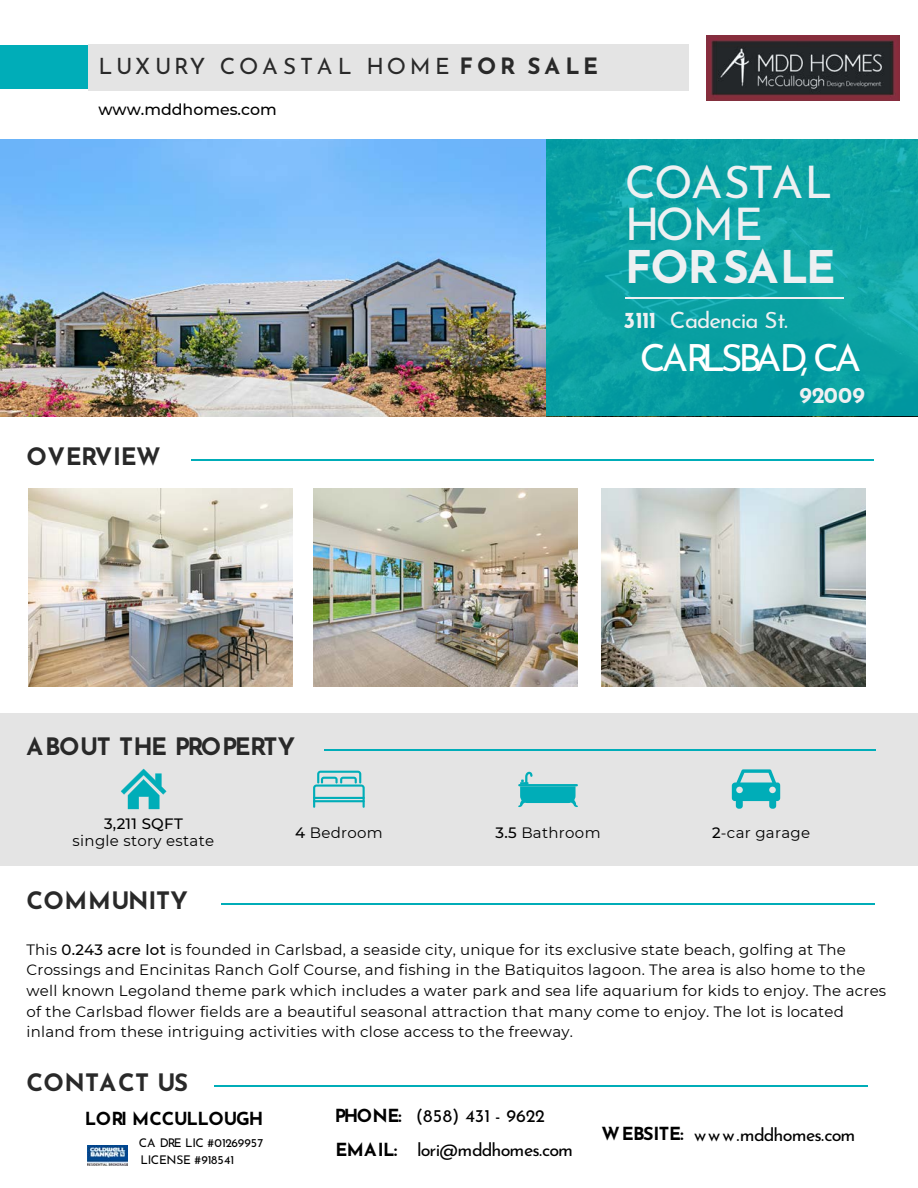
<style>
.page{position:relative;width:918px;height:1188px;background:#fff}
.page>*{position:absolute;margin:0;border:0;box-sizing:border-box;transform-origin:0 0}
.t1{font:45px/42.8px "Josefin Sans";letter-spacing:-.035em;color:#eef0f2}
.t2{font:700 45px "Josefin Sans";letter-spacing:-.03em;color:#eef0f2}
.t3{font:37.5px "Josefin Sans";letter-spacing:-.115em;color:#fff}
.t4{font:700 24px "Josefin Sans";letter-spacing:.01em;color:#292929}
.t5{font:700 24px "Josefin Sans";letter-spacing:-.065em;color:#292929}
.t6{font:700 24px "Josefin Sans";letter-spacing:-.015em;color:#292929}
.t7{font:22.5px "Josefin Sans";letter-spacing:.165em;color:#292929}
.t8{font:22.5px "Josefin Sans";letter-spacing:-.045em;color:#eef0f2}
.t9{font:700 22.5px "Josefin Sans";letter-spacing:.005em;color:#eef0f2}
.t10{font:18px/34.2px "Josefin Sans";letter-spacing:-.04em;color:#000}
.t11{font:700 18px "Josefin Sans";letter-spacing:-.025em;color:#000}
.t12{font:500 15.75px "Montserrat";color:#000}
.t13{font:15px/20.5px "Montserrat";letter-spacing:.015em;color:#000}
.t14{font:500 15px "Montserrat";letter-spacing:.02em;color:#000}
.t15{font:12px/17.1px "Josefin Sans";letter-spacing:-.01em;color:#000}
.s1{font-weight:700}
.s2{font-weight:500}
</style>
<div class="page">
<div style="left:0;top:45px;width:99px;height:44px;background:#00adb8"></div>
<div style="left:88px;top:44px;width:601px;height:46px;background:#e4e4e4"></div>
<img style="left:706px;top:36px;width:194px;height:65px">
<img style="left:0;top:140px;width:543px;height:276px">
<svg style="left:543px;top:140px;width:375px;height:276px;background:#10a2a7"></svg>
<hr style="left:626px;top:297px;width:218px;height:1px;background:#eef0f2">
<hr style="left:191px;top:459px;width:683px;height:1px;background:#00adb8">
<img style="left:601px;top:488px;width:264px;height:198px">
<div style="left:0;top:713px;width:918px;height:153px;background:#e4e4e4"></div>
<hr style="left:324px;top:750px;width:551px;height:1px;background:#00adb8">
<hr style="left:221px;top:903px;width:654px;height:1px;background:#00adb8">
<svg style="left:121px;top:769px;width:45px;height:40px"></svg>
<svg style="left:313px;top:771px;width:52px;height:37px"></svg>
<svg style="left:518px;top:772px;width:60px;height:35px"></svg>
<svg style="left:732px;top:769px;width:48px;height:40px"></svg>
<hr style="left:214px;top:1086px;width:654px;height:1px;background:#00adb8">
<img style="left:88px;top:1146px;width:39px;height:20px">
<img style="left:313px;top:488px;width:265px;height:198px">
<img style="left:28px;top:488px;width:265px;height:198px">
<h3 class="t7" style="left:98px;top:48px;width:501px">LUXURY COASTAL HOME <span class="s1">FOR SALE</span></h3>
<p class="t12" style="left:98px;top:99px;width:180px">www.mddhomes.com</p>
<h3 class="t6" style="left:26px;top:435px;width:136px">OVERVIEW</h3>
<h1 class="t1" style="left:625px;top:155px;width:209px">COASTAL<br>HOME</h1>
<h1 class="t2" style="left:625px;top:227px;width:213px">FOR SALE</h1>
<h3 class="t8" style="left:623px;top:301px;width:166px"><span class="s1">3111</span> Cadencia St.</h3>
<h2 class="t3" style="left:640px;top:326px;width:223px">CARLSBAD, CA</h2>
<h3 class="t9" style="left:799px;top:375px;width:67px">92009</h3>
<h3 class="t5" style="left:26px;top:725px;width:270px">ABOUT THE PROPERTY</h3>
<p class="t14" style="left:104px;top:814px;width:80px">3,211 SQFT</p>
<p class="t13" style="left:73px;top:831px;width:143px">single story estate</p>
<p class="t13" style="left:295px;top:822px;width:89px"><span class="s2">4</span> Bedroom</p>
<p class="t13" style="left:496px;top:822px;width:106px"><span class="s2">3.5</span> Bathroom</p>
<p class="t13" style="left:712px;top:822px;width:100px"><span class="s2">2</span>-car garage</p>
<h3 class="t4" style="left:26px;top:879px;width:163px">COMMUNITY</h3>
<p class="t13" style="left:26px;top:939px;width:861px">This <span class="s2">0.243 acre lot</span> is founded in Carlsbad, a seaside city, unique for its exclusive state beach, golfing at The Crossings and Encinitas Ranch Golf Course, and fishing in the Batiquitos lagoon. The area is also home to the well known Legoland theme park which includes a water park and sea life aquarium for kids to enjoy. The acres of the Carlsbad flower fields are a beautiful seasonal attraction that many come to enjoy. The lot is located inland from these intriguing activities with close access to the freeway.</p>
<h3 class="t4" style="left:26px;top:1061px;width:163px">CONTACT US</h3>
<p class="t11" style="left:85px;top:1103px;width:180px">LORI MCCULLOUGH</p>
<p class="t15" style="left:139px;top:1133px;width:126px">CA DRE LIC #01269957<br>LICENSE #918541</p>
<p class="t10" style="left:335px;top:1097px;width:240px"><span class="s1">PHONE:</span> (858) 431 - 9622<br><span class="s1">EMAIL:</span> lori@mddhomes.com</p>
<p class="t10" style="left:602px;top:1115px;width:255px"><span class="s1">WEBSITE:</span> www.mddhomes.com</p>
</div>
